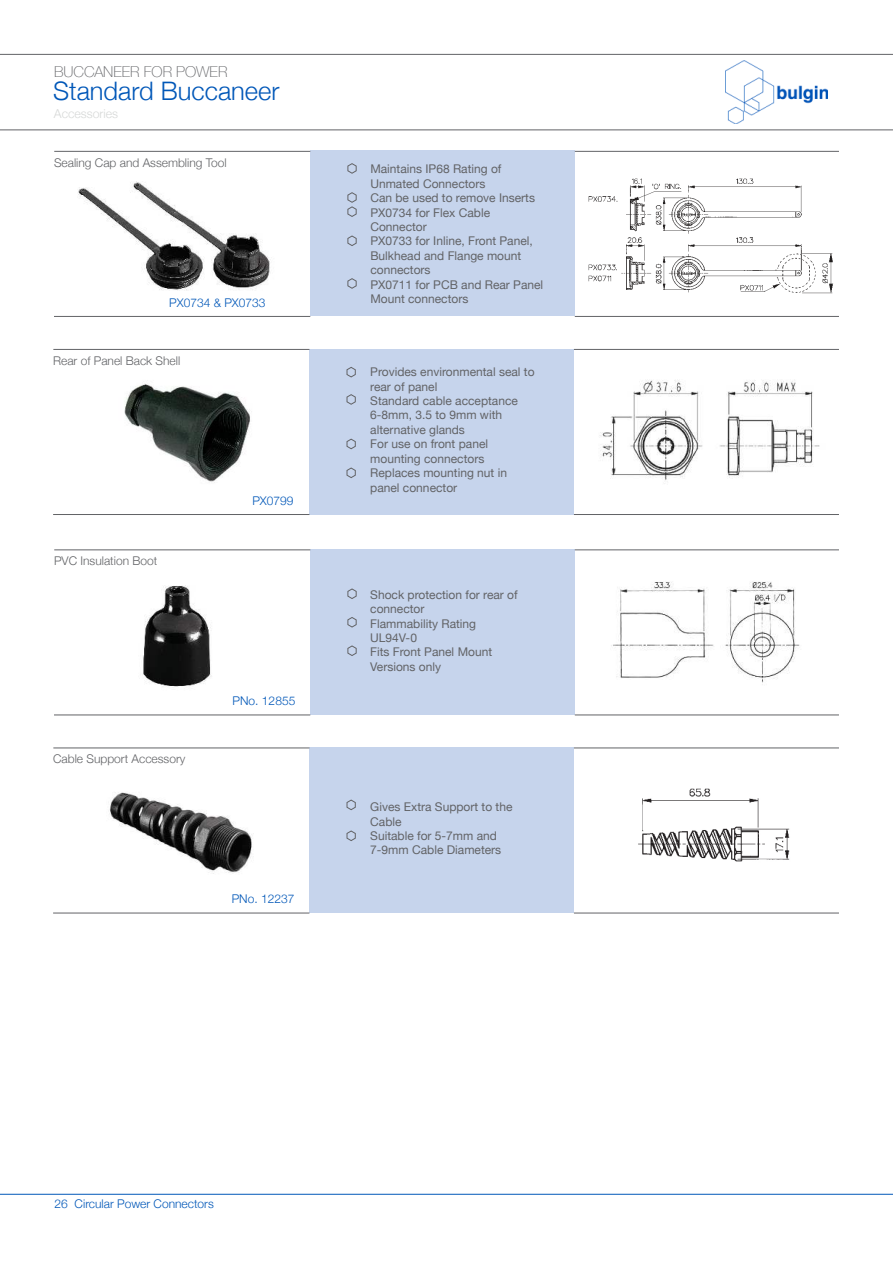
<style>
.page{position:relative;width:893px;height:1263px;background:#fff}
.page>*{position:absolute;margin:0;border:0;box-sizing:border-box;transform-origin:0 0}
.t1{font:300 25.5px "Helvetica Neue";color:#0057b8}
.t2{font:100 15px "Helvetica Neue";color:#626366}
.t3{font:300 12.3px "Helvetica Neue";color:#d6d8d7}
.t4{font:12px/14.4px "Helvetica Neue";color:#626366}
.t5{font:300 12px "Helvetica Neue";color:#626366}
.t6{font:300 12px "Helvetica Neue";color:#0057b8}
</style>
<div class="page">
<img style="left:726px;top:61px;width:101px;height:63px">
<hr style="left:0;top:54px;width:893px;height:1px;background:#626366">
<hr style="left:0;top:129px;width:893px;height:1px;background:#626366">
<hr style="left:0;top:1194px;width:893px;height:1px;background:#0057b8">
<img style="left:109px;top:792px;width:145px;height:82px">
<img style="left:143px;top:585px;width:69px;height:102px">
<img style="left:124px;top:383px;width:126px;height:100px">
<img style="left:78px;top:181px;width:192px;height:110px">
<div style="left:310px;top:151px;width:264px;height:165px;background:#c6d4ec"></div>
<hr style="left:575px;top:151px;width:264px;height:1px;background:#626366">
<hr style="left:54px;top:316px;width:256px;height:1px;background:#626366">
<hr style="left:54px;top:151px;width:256px;height:1px;background:#626366">
<svg style="left:347px;top:163px;width:10px;height:11px"></svg>
<svg style="left:347px;top:192px;width:10px;height:25px"></svg>
<hr style="left:575px;top:316px;width:264px;height:1px;background:#626366">
<div style="left:309px;top:349px;width:265px;height:166px;background:#c6d4ec"></div>
<hr style="left:574px;top:349px;width:265px;height:1px;background:#626366">
<hr style="left:53px;top:514px;width:256px;height:1px;background:#626366">
<hr style="left:53px;top:349px;width:256px;height:1px;background:#626366">
<svg style="left:346px;top:367px;width:10px;height:11px"></svg>
<svg style="left:346px;top:438px;width:10px;height:12px"></svg>
<svg style="left:346px;top:394px;width:10px;height:11px"></svg>
<hr style="left:574px;top:514px;width:265px;height:1px;background:#626366">
<div style="left:310px;top:549px;width:265px;height:166px;background:#c6d4ec"></div>
<hr style="left:575px;top:549px;width:264px;height:1px;background:#626366">
<hr style="left:54px;top:714px;width:256px;height:1px;background:#626366">
<hr style="left:54px;top:549px;width:256px;height:1px;background:#626366">
<svg style="left:347px;top:588px;width:10px;height:11px"></svg>
<svg style="left:347px;top:645px;width:10px;height:11px"></svg>
<svg style="left:347px;top:617px;width:10px;height:11px"></svg>
<hr style="left:575px;top:714px;width:264px;height:1px;background:#626366">
<div style="left:309px;top:747px;width:265px;height:166px;background:#c6d4ec"></div>
<hr style="left:574px;top:747px;width:265px;height:1px;background:#626366">
<hr style="left:53px;top:913px;width:256px;height:1px;background:#626366">
<hr style="left:53px;top:747px;width:256px;height:1px;background:#626366">
<svg style="left:346px;top:799px;width:10px;height:11px"></svg>
<svg style="left:346px;top:830px;width:10px;height:11px"></svg>
<hr style="left:574px;top:913px;width:265px;height:1px;background:#626366">
<svg style="left:347px;top:235px;width:10px;height:11px"></svg>
<svg style="left:347px;top:278px;width:10px;height:11px"></svg>
<svg style="left:346px;top:467px;width:10px;height:11px"></svg>
<img style="left:574px;top:170px;width:260px;height:138px">
<img style="left:599px;top:380px;width:221px;height:100px">
<img style="left:611px;top:581px;width:189px;height:104px">
<img style="left:638px;top:788px;width:152px;height:74px">
<p class="t2" style="left:54px;top:63px;width:175px">BUCCANEER FOR POWER</p>
<h1 class="t1" style="left:53px;top:82px;width:228px">Standard Buccaneer</h1>
<p class="t3" style="left:54px;top:109px;width:66px">Accessories</p>
<p class="t5" style="left:54px;top:158px;width:174px">Sealing Cap and Assembling Tool</p>
<p class="t6" style="left:169px;top:293px;width:98px">PX0734 &amp; PX0733</p>
<p class="t5" style="left:53px;top:356px;width:129px">Rear of Panel Back Shell</p>
<p class="t5" style="left:54px;top:556px;width:105px">PVC Insulation Boot</p>
<p class="t6" style="left:252px;top:491px;width:43px">PX0799</p>
<p class="t5" style="left:53px;top:754px;width:134px">Cable Support Accessory</p>
<p class="t6" style="left:233px;top:691px;width:64px">PNo. 12855</p>
<p class="t6" style="left:232px;top:889px;width:64px">PNo. 12237</p>
<p class="t4" style="left:370px;top:163px;width:174px">Maintains IP68 Rating of<br>Unmated Connectors<br>Can be used to remove Inserts<br>PX0734 for Flex Cable<br>Connector<br>PX0733 for Inline, Front Panel,<br>Bulkhead and Flange mount connectors<br>PX0711 for PCB and Rear Panel<br>Mount connectors</p>
<p class="t4" style="left:370px;top:366px;width:166px">Provides environmental seal to rear of panel<br>Standard cable acceptance<br>6-8mm, 3.5 to 9mm with alternative glands<br>For use on front panel mounting connectors<br>Replaces mounting nut in panel connector</p>
<p class="t4" style="left:370px;top:588px;width:149px">Shock protection for rear of connector<br>Flammability Rating<br>UL94V-0<br>Fits Front Panel Mount<br>Versions only</p>
<p class="t4" style="left:370px;top:801px;width:144px">Gives Extra Support to the<br>Cable<br>Suitable for 5-7mm and<br>7-9mm Cable Diameters</p>
<p class="t6" style="left:55px;top:1194px;width:161px">26 Circular Power Connectors</p>
</div>
